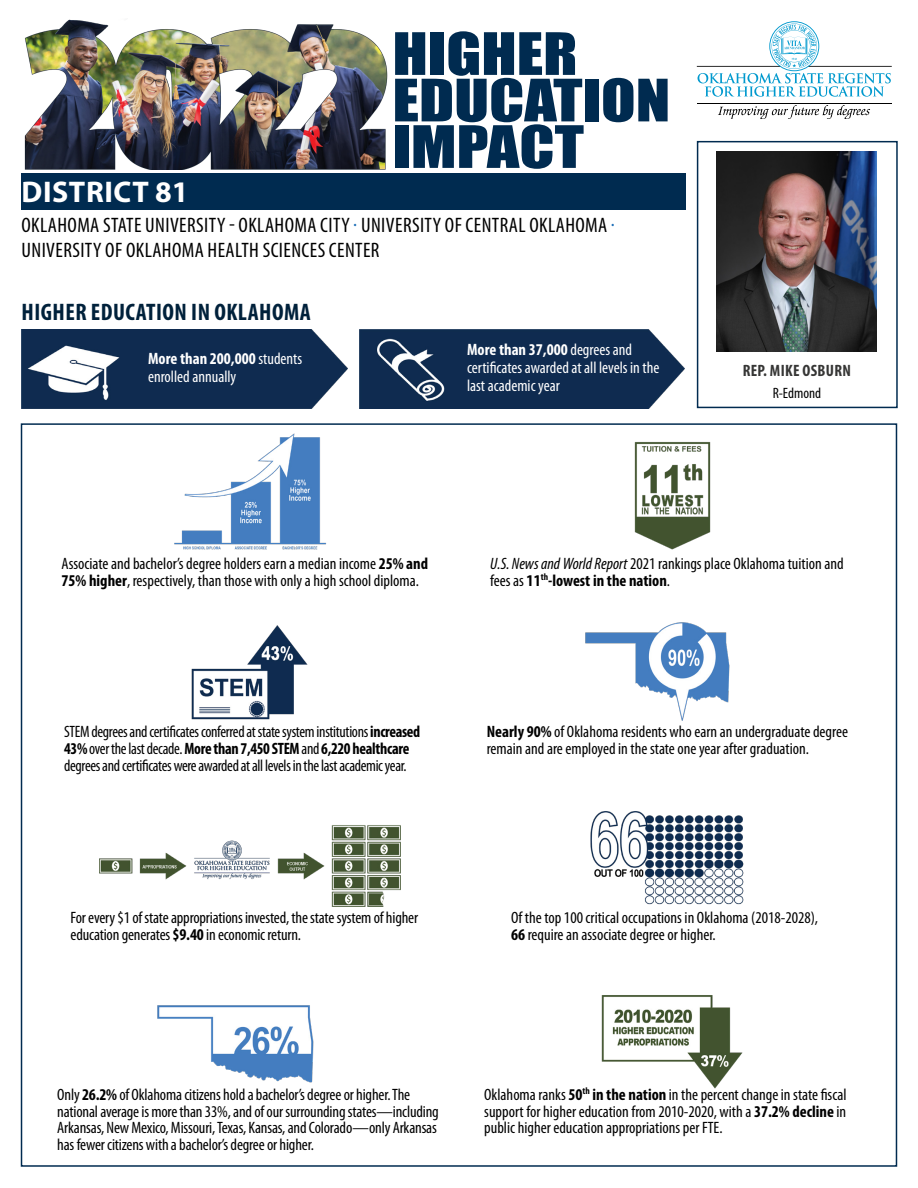
<style>
.page{position:relative;width:918px;height:1188px;background:#fff}
.page>*{position:absolute;margin:0;border:0;box-sizing:border-box;transform-origin:0 0}
.t1{font:54px "Impact";color:#002b50;scale:1.18 1}
.t2{font:700 30px "Myriad Pro";letter-spacing:.02em;color:#fff}
.t3{font:700 condensed 24px "Myriad Pro";letter-spacing:.02em;color:#00213b}
.P_Institutuions{font:condensed 21px/25.2px "Myriad Pro";letter-spacing:.02em;color:#000}
.P_graphic_text{font:condensed 16.5px/17px "Myriad Pro";letter-spacing:-.01em;color:#000}
.P_graphic_text-2{font:condensed 16.5px/17px "Myriad Pro";letter-spacing:-.01em;color:#000;scale:.96 1}
.P_graphic_text_white{font:condensed 16.5px/18px "Myriad Pro";color:#fff}
.P_Legislator_name{font:700 condensed 16.5px "Myriad Pro";letter-spacing:.02em;color:#363635}
.P_Legislator_hometow{font:condensed 15px "Myriad Pro";color:#000}
.s1{color:#196cb6}
.s2{font-weight:700}
.s3{font-style:italic}
</style>
<div class="page">
<div style="left:21px;top:173px;width:665px;height:37px;background:#002b50"></div>
<img style="left:24px;top:19px;width:364px;height:151px">
<hr style="left:697px;top:103px;width:195px;height:1px;background:#000">
<svg style="left:718px;top:105px;width:152px;height:14px"></svg>
<svg style="left:697px;top:21px;width:195px;height:76px"></svg>
<div style="left:697px;top:141px;width:201px;height:267px;border:2px solid #002b50"></div>
<img style="left:717px;top:152px;width:160px;height:199px">
<img style="left:22px;top:329px;width:325px;height:79px">
<img style="left:360px;top:329px;width:325px;height:79px">
<img style="left:174px;top:433px;width:153px;height:117px">
<img style="left:634px;top:442px;width:77px;height:108px">
<img style="left:191px;top:625px;width:117px;height:95px">
<img style="left:585px;top:622px;width:145px;height:99px">
<img style="left:99px;top:825px;width:301px;height:81px">
<img style="left:590px;top:811px;width:154px;height:94px">
<img style="left:157px;top:1005px;width:157px;height:78px">
<img style="left:601px;top:995px;width:142px;height:94px">
<h1 class="t1" style="left:393px;top:12px;width:158px">HIGHER</h1>
<h1 class="t1" style="left:393px;top:58px;width:237px">EDUCATION</h1>
<h1 class="t1" style="left:393px;top:105px;width:164px">IMPACT</h1>
<h2 class="t2" style="left:22px;top:173px;width:168px">DISTRICT 81</h2>
<p class="P_Institutuions" style="left:21px;top:212px;width:595px">OKLAHOMA STATE UNIVERSITY - OKLAHOMA CITY <span class="s1">·</span> UNIVERSITY OF CENTRAL OKLAHOMA <span class="s1">·<br></span>UNIVERSITY OF OKLAHOMA HEALTH SCIENCES CENTER</p>
<h3 class="t3" style="left:21px;top:297px;width:291px">HIGHER EDUCATION IN OKLAHOMA</h3>
<p class="P_graphic_text_white" style="left:148px;top:350px;width:156px"><span class="s2">More than 200,000</span> students enrolled annually</p>
<p class="P_graphic_text_white" style="left:467px;top:341px;width:194px"><span class="s2">More than 37,000</span> degrees and certificates awarded at all levels in the last academic year</p>
<p class="P_Legislator_name" style="left:743px;top:360px;width:110px">REP. MIKE OSBURN</p>
<p class="P_Legislator_hometow" style="left:773px;top:384px;width:50px">R-Edmond</p>
<p class="P_graphic_text" style="left:62px;top:555px;width:368px">Associate and bachelor’s degree holders earn a median income <span class="s2">25% and<br>75% higher</span>, respectively, than those with only a high school diploma.</p>
<p class="P_graphic_text" style="left:490px;top:555px;width:355px"><span class="s3">U.S. News and World Report</span> 2021 rankings place Oklahoma tuition and fees as <span class="s2">11</span><sup>th</sup><span class="s2">-lowest in the nation</span>.</p>
<p class="P_graphic_text-2" style="left:64px;top:723px;width:373px">STEM degrees and certificates conferred at state system institutions <span class="s2">increased<br>43%</span> over the last decade. <span class="s2">More than 7,450 STEM</span> and <span class="s2">6,220 healthcare </span>degrees and certificates were awarded at all levels in the last academic year.</p>
<p class="P_graphic_text" style="left:487px;top:723px;width:363px"><span class="s2">Nearly 90%</span> of Oklahoma residents who earn an undergraduate degree remain and are employed in the state one year after graduation.</p>
<p class="P_graphic_text" style="left:71px;top:909px;width:349px">For every $1 of state appropriations invested, the state system of higher education generates <span class="s2">$9.40</span> in economic return.</p>
<p class="P_graphic_text" style="left:511px;top:909px;width:309px">Of the top 100 critical occupations in Oklahoma (2018-2028),<br><span class="s2">66</span> require an associate degree or higher.</p>
<p class="P_graphic_text" style="left:57px;top:1086px;width:354px">Only <span class="s2">26.2%</span> of Oklahoma citizens hold a bachelor’s degree or higher. The</p>
<p class="P_graphic_text" style="left:57px;top:1102px;width:383px">national average is more than 33%, and of our surrounding states—including</p>
<p class="P_graphic_text" style="left:57px;top:1119px;width:381px">Arkansas, New Mexico, Missouri, Texas, Kansas, and Colorado—only Arkansas</p>
<p class="P_graphic_text" style="left:57px;top:1136px;width:258px">has fewer citizens with a bachelor’s degree or higher.</p>
<p class="P_graphic_text" style="left:484px;top:1086px;width:364px;text-align:justify">Oklahoma ranks <span class="s2">50</span><sup>th</sup> <span class="s2">in the nation</span> in the percent change in state fiscal support for higher education from 2010-2020, with a <span class="s2">37.2% decline</span> in public higher education appropriations per FTE.</p>
</div>
